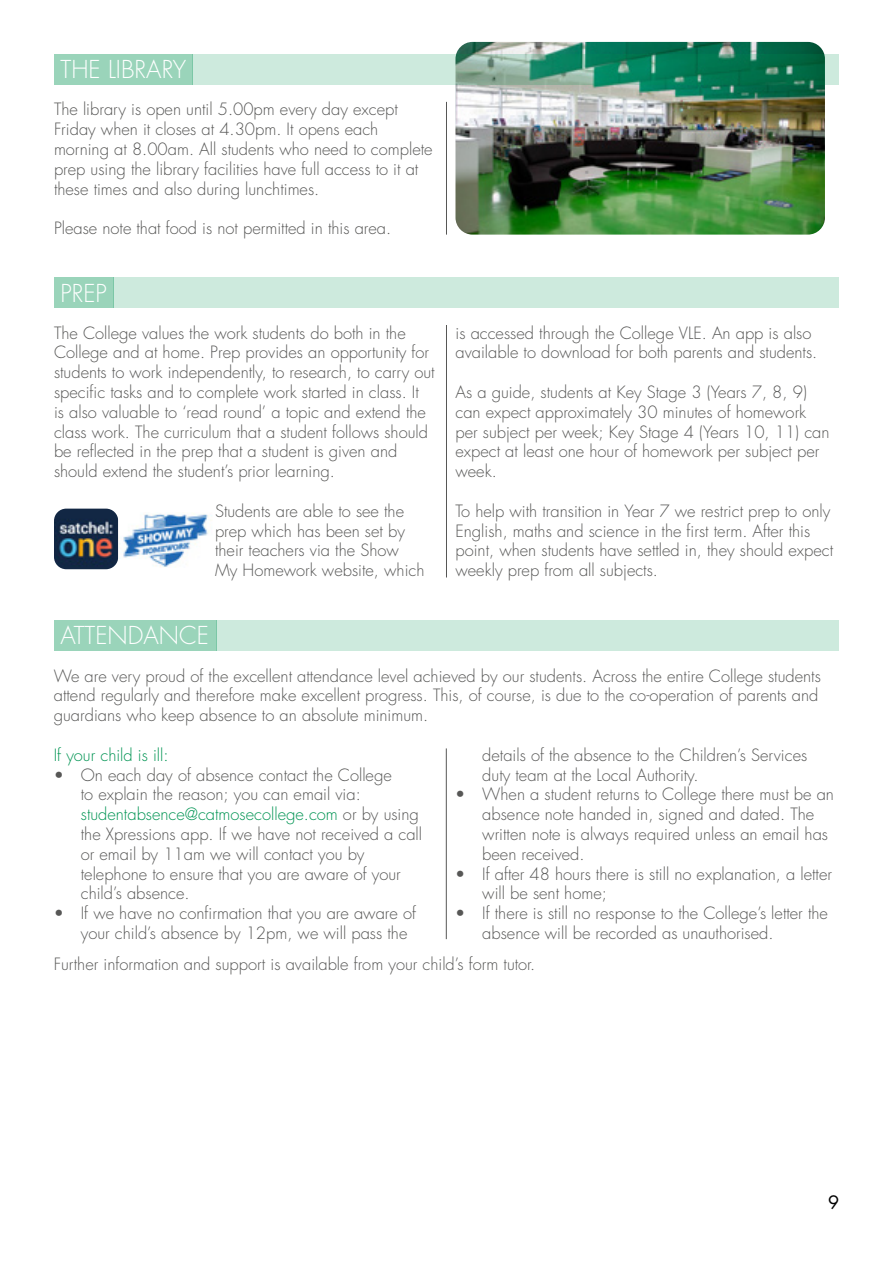
<style>
.page{position:relative;width:893px;height:1263px;background:#fff}
.page>*{position:absolute;margin:0;border:0;box-sizing:border-box;transform-origin:0 0}
.t1{font:300 24px "Futura Std";color:#fff}
.t2{font:18px "Futura Std";color:#000}
.t3{font:300 16.5px/19.8px "Futura Std";color:#575756}
.t4{font:300 16.5px "Futura Std";color:#009453}
.s1{color:#009453}
</style>
<div class="page">
<img style="left:455px;top:42px;width:370px;height:193px">
<img style="left:54px;top:509px;width:64px;height:60px">
<img style="left:118px;top:514px;width:94px;height:54px">
<div style="left:113px;top:277px;width:726px;height:31px;background:#cdeadd"></div>
<div style="left:216px;top:620px;width:623px;height:31px;background:#cdeadd"></div>
<svg style="left:193px;top:54px;width:646px;height:31px;background:#74b39c"></svg>
<div style="left:54px;top:277px;width:59px;height:31px;background:#9ad4ba"></div>
<div style="left:54px;top:620px;width:162px;height:31px;background:#9ad4ba"></div>
<div style="left:54px;top:54px;width:139px;height:31px;background:#9ad4ba"></div>
<hr style="left:446px;top:102px;width:1px;height:133px;background:#575756">
<hr style="left:446px;top:325px;width:1px;height:252px;background:#575756">
<hr style="left:446px;top:748px;width:1px;height:191px;background:#575756">
<h1 class="t1" style="left:61px;top:55px;width:127px">THE LIBRARY</h1>
<p class="t3" style="left:54px;top:100px;width:380px">The library is open until 5.00pm every day except Friday when it closes at 4.30pm. It opens each morning at 8.00am. All students who need to complete prep using the library facilities have full access to it at these times and also during lunchtimes.</p>
<p class="t3" style="left:54px;top:219px;width:339px">Please note that food is not permitted in this area.</p>
<h1 class="t1" style="left:60px;top:278px;width:48px">PREP</h1>
<p class="t3" style="left:54px;top:323px;width:382px">The College values the work students do both in the College and at home. Prep provides an opportunity for students to work independently, to research, to carry out specific tasks and to complete work started in class. It<br>is also valuable to ‘read round’ a topic and extend the class work. The curriculum that a student follows should be reflected in the prep that a student is given and should extend the student’s prior learning.</p>
<p class="t3" style="left:215px;top:501px;width:211px">Students are able to see the prep which has been set by their teachers via the Show<br>My Homework website, which</p>
<h1 class="t1" style="left:60px;top:621px;width:150px">ATTENDANCE</h1>
<p class="t3" style="left:455px;top:323px;width:363px">is accessed through the College VLE. An app is also available to download for both parents and students.</p>
<p class="t3" style="left:455px;top:383px;width:376px">As a guide, students at Key Stage 3 (Years 7, 8, 9) can expect approximately 30 minutes of homework per subject per week; Key Stage 4 (Years 10, 11) can expect at least one hour of homework per subject per week.</p>
<p class="t3" style="left:455px;top:501px;width:379px">To help with transition in Year 7 we restrict prep to only English, maths and science in the first term. After this point, when students have settled in, they should expect weekly prep from all subjects.</p>
<p class="t3" style="left:54px;top:666px;width:769px">We are very proud of the excellent attendance level achieved by our students. Across the entire College students attend regularly and therefore make excellent progress. This, of course, is due to the co-operation of parents and guardians who keep absence to an absolute minimum.</p>
<p class="t4" style="left:54px;top:745px;width:116px">If your child is ill:</p>
<p class="t3" style="left:81px;top:765px;width:343px;text-indent:-27px">• On each day of absence contact the College<br>to explain the reason; you can email via: <span class="s1">studentabsence@catmosecollege.com</span> or by using the Xpressions app. If we have not received a call or email by 11am we will contact you by telephone to ensure that you are aware of your child’s absence.</p>
<p class="t3" style="left:81px;top:904px;width:337px;text-indent:-27px">• If we have no confirmation that you are aware of your child’s absence by 12pm, we will pass the</p>
<p class="t3" style="left:482px;top:745px;width:326px">details of the absence to the Children’s Services duty team at the Local Authority.</p>
<p class="t3" style="left:482px;top:785px;width:353px;text-indent:-27px">• When a student returns to College there must be an absence note handed in, signed and dated. The written note is always required unless an email has been received.</p>
<p class="t3" style="left:482px;top:864px;width:351px;text-indent:-27px">• If after 48 hours there is still no explanation, a letter will be sent home;</p>
<p class="t3" style="left:482px;top:904px;width:347px;text-indent:-27px">• If there is still no response to the College’s letter the absence will be recorded as unauthorised.</p>
<p class="t3" style="left:54px;top:954px;width:483px">Further information and support is available from your child’s form tutor.</p>
<p class="t2" style="left:828px;top:1191px;width:13px">9</p>
</div>
